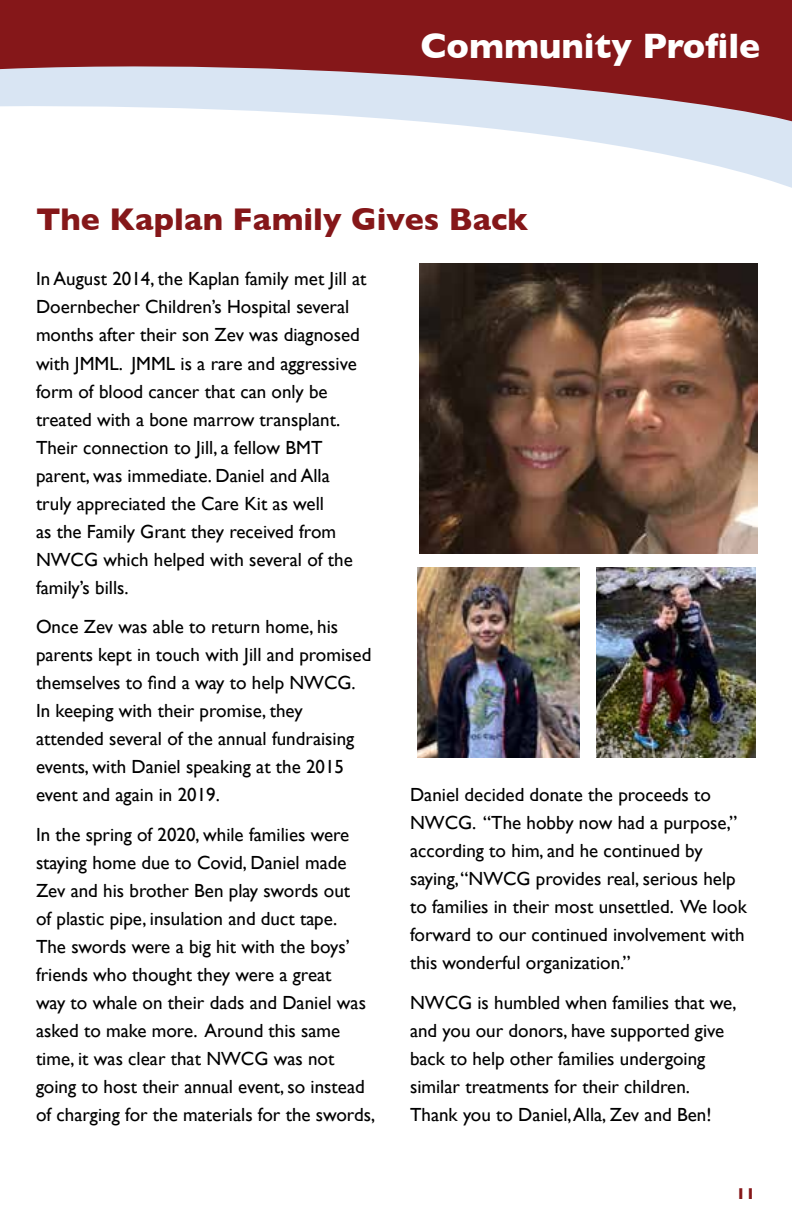
<style>
.page{position:relative;width:792px;height:1224px;background:#fff}
.page>*{position:absolute;margin:0;border:0;box-sizing:border-box;transform-origin:0 0}
.t1{font:700 36px "Gill Sans";color:#fff}
.t2{font:700 32px "Gill Sans";color:#851719}
.t3{font:19px/28px "Gill Sans";color:#000}
.t4{font:700 16px "Gill Sans";color:#851719}
</style>
<div class="page">
<svg style="left:701px;top:162px;width:91px;height:26px"></svg>
<svg style="left:0;top:0;width:792px;height:162px"></svg>
<img style="left:419px;top:264px;width:338px;height:289px">
<img style="left:596px;top:568px;width:160px;height:190px">
<img style="left:418px;top:568px;width:161px;height:190px">
<h1 class="t1" style="left:420px;top:18px;width:341px">Community Profile</h1>
<h2 class="t2" style="left:36px;top:194px;width:494px">The Kaplan Family Gives Back</h2>
<p class="t3" style="left:36px;top:265px;width:332px">In August 2014, the Kaplan family met Jill at Doernbecher Children’s Hospital several months after their son Zev was diagnosed with JMML. JMML is a rare and aggressive form of blood cancer that can only be treated with a bone marrow transplant.<br>Their connection to Jill, a fellow BMT parent, was immediate. Daniel and Alla truly appreciated the Care Kit as well<br>as the Family Grant they received from NWCG which helped with several of the family’s bills.</p>
<p class="t3" style="left:36px;top:612px;width:337px">Once Zev was able to return home, his parents kept in touch with Jill and promised themselves to find a way to help NWCG.<br>In keeping with their promise, they attended several of the annual fundraising events, with Daniel speaking at the 2015 event and again in 2019.</p>
<p class="t3" style="left:36px;top:820px;width:341px">In the spring of 2020, while families were staying home due to Covid, Daniel made Zev and his brother Ben play swords out<br>of plastic pipe, insulation and duct tape.<br>The swords were a big hit with the boys’ friends who thought they were a great<br>way to whale on their dads and Daniel was asked to make more. Around this same time, it was clear that NWCG was not going to host their annual event, so instead of charging for the materials for the swords,</p>
<p class="t3" style="left:410px;top:781px;width:338px">Daniel decided donate the proceeds to NWCG. “The hobby now had a purpose,” according to him, and he continued by saying, “NWCG provides real, serious help to families in their most unsettled. We look forward to our continued involvement with this wonderful organization.”</p>
<p class="t3" style="left:410px;top:988px;width:328px">NWCG is humbled when families that we, and you our donors, have supported give back to help other families undergoing similar treatments for their children.<br>Thank you to Daniel, Alla, Zev and Ben!</p>
<p class="t4" style="left:736px;top:1181px;width:21px">11</p>
</div>
